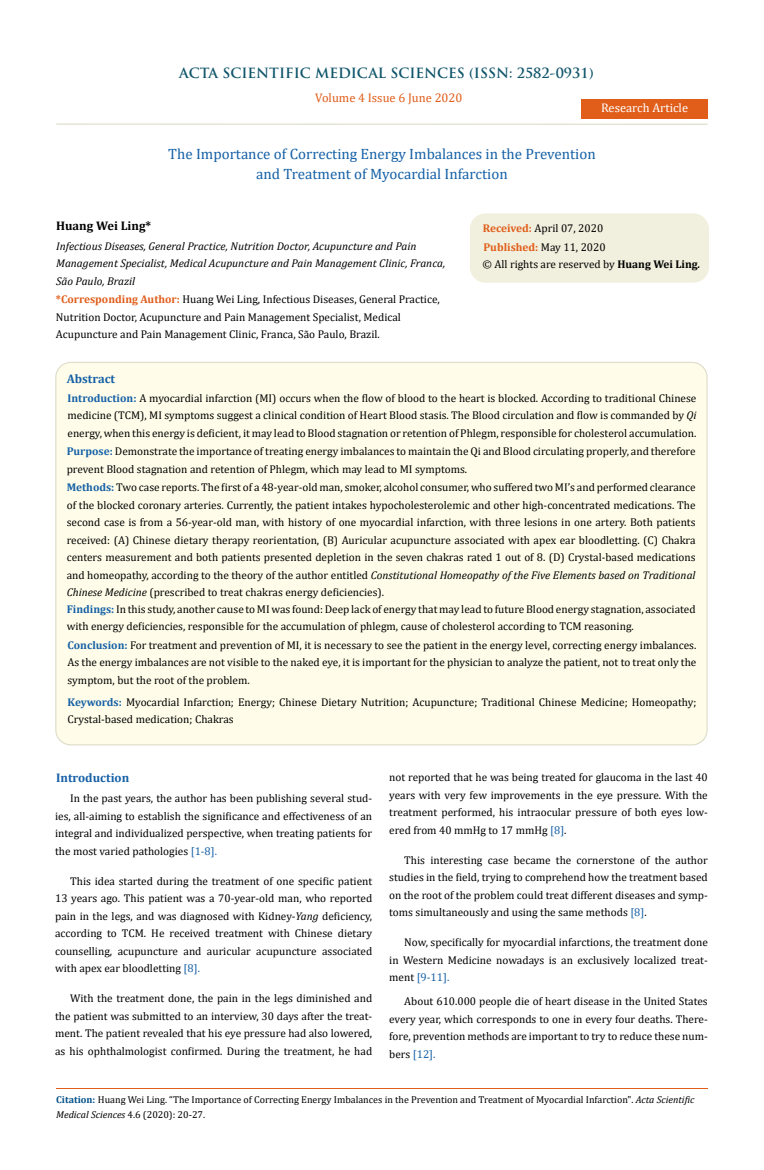
<style>
.page{position:relative;width:764px;height:1170px;background:#fff}
.page>*{position:absolute;margin:0;border:0;box-sizing:border-box;transform-origin:0 0}
.t1{font:15px/20px "Cambria";color:#1560a6;text-align:center}
.t2{font:700 13.75px "Trajan Pro";color:#0e546a}
.t3{font:12.5px "Cambria";color:#e05d1a}
.t4{font:700 12.5px "Cambria";color:#1560a6}
.t5{font:12.5px "Cambria";color:#fff}
.t6{font:700 12.5px "Cambria";color:#000}
.t7{font:11.25px/17.5px "Cambria";color:#000;text-align:justify}
.t8{font:10px/15px "Cambria";color:#000}
.s1{font-style:italic}
.s2{font-weight:700;color:#e05d1a}
.s3{font-weight:700}
.s4{font-weight:700;font-style:italic}
.s5{font-weight:700;color:#1560a6}
.s6{color:#1560a6}
.s7{font-weight:700;color:#035089}
</style>
<div class="page">
<div style="left:581px;top:99px;width:126px;height:20px;background:#e05d1a"></div>
<div style="left:470px;top:214px;width:238px;height:68px;background:#f1f0de;border-radius:15px"></div>
<div style="left:470px;top:213px;width:239px;height:70px;border:1px solid #f1f0de;border-radius:15px"></div>
<div style="left:56px;top:362px;width:651px;height:383px;background:#fffde9;border-radius:15px"></div>
<hr style="left:56px;top:123px;width:651px;height:2px;background:#e0dfcd">
<hr style="left:56px;top:1089px;width:652px;height:1px;background:#e05d1a">
<p class="t2" style="left:179px;top:64px;width:416px">ACTA SCIENTIFIC MEDICAL SCIENCES (ISSN: 2582-0931)</p>
<p class="t3" style="left:315px;top:91px;width:149px">Volume 4 Issue 6 June 2020</p>
<p class="t5" style="left:601px;top:100px;width:89px">Research Article</p>
<h1 class="t1" style="left:168px;top:144px;width:429px">The Importance of Correcting Energy Imbalances in the Prevention and Treatment of Myocardial Infarction</h1>
<p class="t6" style="left:56px;top:217px;width:97px">Huang Wei Ling*</p>
<p class="t7" style="left:56px;top:237px;width:391px;text-align:left"><span class="s1">Infectious Diseases, General Practice, Nutrition Doctor, Acupuncture and Pain Management Specialist, Medical Acupuncture and Pain Management Clinic, Franca, São Paulo, Brazil<br></span><span class="s2">*Corresponding Author:</span> Huang Wei Ling, Infectious Diseases, General Practice, Nutrition Doctor, Acupuncture and Pain Management Specialist, Medical Acupuncture and Pain Management Clinic, Franca, São Paulo, Brazil.</p>
<p class="t4" style="left:67px;top:370px;width:50px">Abstract</p>
<p class="t7" style="left:483px;top:219px;width:124px;line-height:19.1px"><span class="s2">Received:</span> April 07, 2020<br><span class="s2">Published:</span> May 11, 2020</p>
<p class="t7" style="left:482px;top:256px;width:219px">© All rights are reserved by <span class="s3">Huang Wei Ling</span><span class="s4">.</span></p>
<p class="t7" style="left:67px;top:389px;width:631px"><span class="s5">Introduction:</span> A myocardial infarction (MI) occurs when the flow of blood to the heart is blocked. According to traditional Chinese medicine (TCM), MI symptoms suggest a clinical condition of Heart Blood stasis. The Blood circulation and flow is commanded by <span class="s1">Qi </span>energy, when this energy is deficient, it may lead to Blood stagnation or retention of Phlegm, responsible for cholesterol accumulation.<br><span class="s5">Purpose:</span> Demonstrate the importance of treating energy imbalances to maintain the Qi and Blood circulating properly, and therefore prevent Blood stagnation and retention of Phlegm, which may lead to MI symptoms.</p>
<p class="t7" style="left:67px;top:479px;width:630px"><span class="s5">Methods:</span> Two case reports. The first of a 48-year-old man, smoker, alcohol consumer, who suffered two MI’s and performed clearance of the blocked coronary arteries. Currently, the patient intakes hypocholesterolemic and other high-concentrated medications. The second case is from a 56-year-old man, with history of one myocardial infarction, with three lesions in one artery. Both patients received: (A) Chinese dietary therapy reorientation, (B) Auricular acupuncture associated with apex ear bloodletting. (C) Chakra centers measurement and both patients presented depletion in the seven chakras rated 1 out of 8. (D) Crystal-based medications and homeopathy, according to the theory of the author entitled <span class="s1">Constitutional Homeopathy of the Five Elements based on Traditional Chinese Medicine</span> (prescribed to treat chakras energy deficiencies).</p>
<p class="t7" style="left:67px;top:600px;width:630px"><span class="s5">Findings:</span> In this study, another cause to MI was found: Deep lack of energy that may lead to future Blood energy stagnation, associated with energy deficiencies, responsible for the accumulation of phlegm, cause of cholesterol according to TCM reasoning.</p>
<p class="t7" style="left:68px;top:636px;width:630px"><span class="s5">Conclusion:</span> For treatment and prevention of MI, it is necessary to see the patient in the energy level, correcting energy imbalances.<br>As the energy imbalances are not visible to the naked eye, it is important for the physician to analyze the patient, not to treat only the symptom, but the root of the problem.</p>
<p class="t7" style="left:68px;top:693px;width:630px"><span class="s5">Keywords:</span> Myocardial Infarction; Energy; Chinese Dietary Nutrition; Acupuncture; Traditional Chinese Medicine; Homeopathy;<br>Crystal-based medication; Chakras</p>
<p class="t7" style="left:389px;top:769px;width:320px">not reported that he was being treated for glaucoma in the last 40 years with very few improvements in the eye pressure. With the treatment performed, his intraocular pressure of both eyes low&shy;ered from 40 mmHg to 17 mmHg <span class="s6">[8]</span>.</p>
<p class="t7" style="left:389px;top:851px;width:320px;text-indent:15px">This interesting case became the cornerstone of the author studies in the field, trying to comprehend how the treatment based on the root of the problem could treat different diseases and symp&shy;toms simultaneously and using the same methods <span class="s6">[8]</span>.</p>
<p class="t7" style="left:389px;top:934px;width:320px;text-indent:15px">Now, specifically for myocardial infarctions, the treatment done in Western Medicine nowadays is an exclusively localized treat&shy;ment <span class="s6">[9-11].</span></p>
<p class="t7" style="left:389px;top:993px;width:320px;text-indent:15px">About 610.000 people die of heart disease in the United States every year, which corresponds to one in every four deaths. There&shy;fore, prevention methods are important to try to reduce these num&shy;bers <span class="s6">[12].</span></p>
<p class="t8" style="left:56px;top:1092px;width:640px"><span class="s7">Citation:</span> Huang Wei Ling. “The Importance of Correcting Energy Imbalances in the Prevention and Treatment of Myocardial Infarction". <span class="s1">Acta Scientific<br>Medical Sciences</span> 4.6 (2020): 20-27.</p>
<p class="t4" style="left:56px;top:769px;width:75px">Introduction</p>
<p class="t7" style="left:55px;top:789px;width:319px;text-indent:15px">In the past years, the author has been publishing several stud&shy;ies, all-aiming to establish the significance and effectiveness of an integral and individualized perspective, when treating patients for the most varied pathologies <span class="s6">[1-8].</span></p>
<p class="t7" style="left:55px;top:872px;width:319px;text-indent:15px">This idea started during the treatment of one specific patient 13 years ago. This patient was a 70-year-old man, who reported pain in the legs, and was diagnosed with Kidney-<span class="s1">Yang</span> deficiency, according to TCM. He received treatment with Chinese dietary counselling, acupuncture and auricular acupuncture associated with apex ear bloodletting <span class="s6">[8].</span></p>
<p class="t7" style="left:55px;top:989px;width:319px;text-indent:15px">With the treatment done, the pain in the legs diminished and the patient was submitted to an interview, 30 days after the treat&shy;ment. The patient revealed that his eye pressure had also lowered, as his ophthalmologist confirmed. During the treatment, he had</p>
</div>
